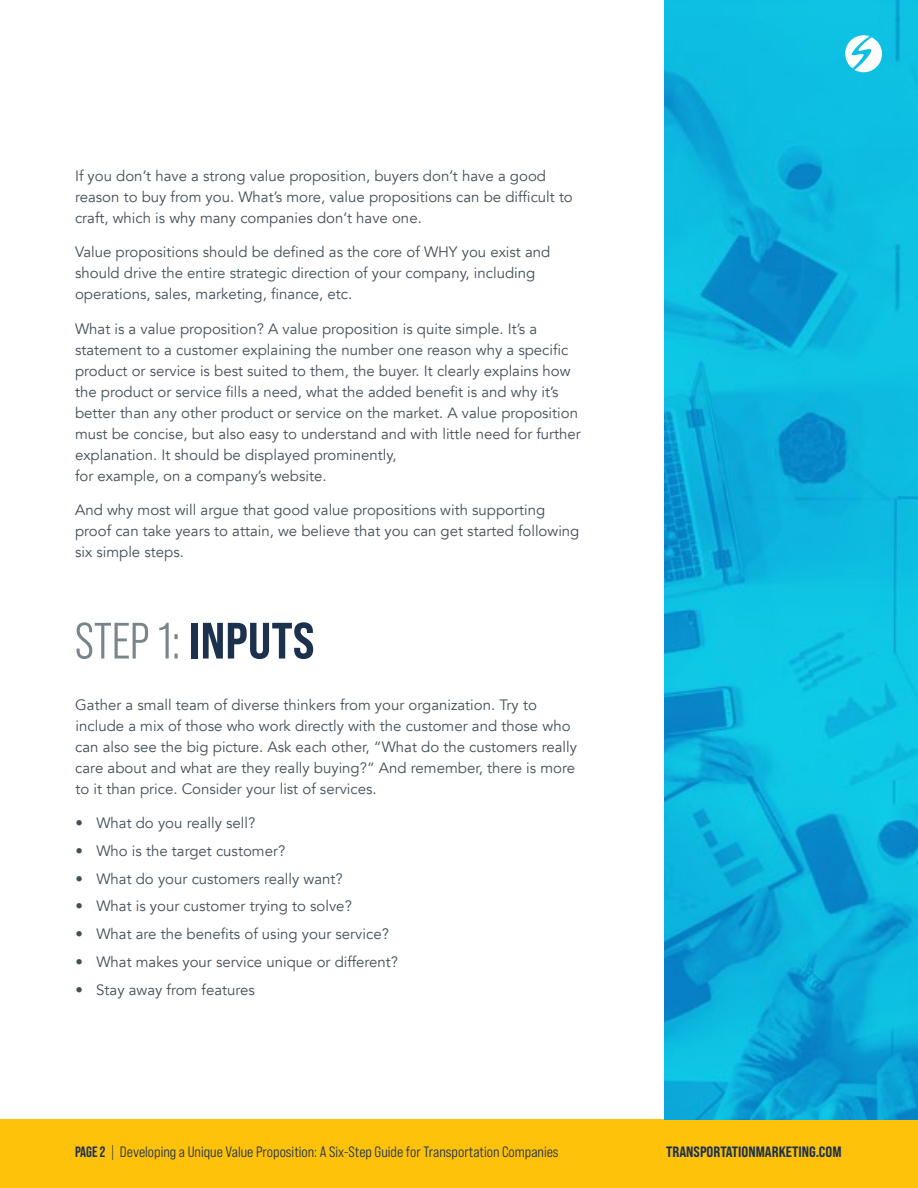
<style>
.page{position:relative;width:918px;height:1188px;background:#fff}
.page>*{position:absolute;margin:0;border:0;box-sizing:border-box;transform-origin:0 0}
.t1{font:51px "Bebas Neue Pro Middle";color:#78858a}
.t2{font:15px/21px "Avenir";color:#435058}
.t3{font:15px "Bebas Neue Pro Sm E Md";color:#1c314d}
.t4{font:15px "Bebas Neue Pro Sm E Eb";color:#1c314d}
.s1{font-family:"Bebas Neue Pro Sm E Eb";color:#1c314d}
.s2{font-family:"Bebas Neue Pro";font-weight:700}
.s3{font-family:"Bebas Neue Pro"}
</style>
<div class="page">
<div style="left:0;top:1120px;width:918px;height:68px;background:#ffc20a"></div>
<img style="left:664px;top:0;width:254px;height:1120px">
<svg style="left:845px;top:35px;width:38px;height:37px"></svg>
<p class="t2" style="left:75px;top:165px;width:499px">If you don’t have a strong value proposition, buyers don’t have a good reason to buy from you. What’s more, value propositions can be difficult to craft, which is why many companies don’t have one.</p>
<p class="t2" style="left:75px;top:242px;width:477px">Value propositions should be defined as the core of WHY you exist and should drive the entire strategic direction of your company, including operations, sales, marketing, finance, etc.</p>
<p class="t2" style="left:75px;top:318px;width:507px">What is a value proposition? A value proposition is quite simple. It’s a statement to a customer explaining the number one reason why a specific product or service is best suited to them, the buyer. It clearly explains how the product or service fills a need, what the added benefit is and why it’s better than any other product or service on the market. A value proposition must be concise, but also easy to understand and with little need for further explanation. It should be displayed prominently,<br>for example, on a company’s website.</p>
<p class="t2" style="left:75px;top:500px;width:506px">And why most will argue that good value propositions with supporting proof can take years to attain, we believe that you can get started following six simple steps.</p>
<h1 class="t1" style="left:75px;top:612px;width:241px">STEP 1: <span class="s1">INPUTS</span></h1>
<p class="t2" style="left:75px;top:694px;width:503px">Gather a small team of diverse thinkers from your organization. Try to include a mix of those who work directly with the customer and those who can also see the big picture. Ask each other, “What do the customers really care about and what are they really buying?” And remember, there is more to it than price. Consider your list of services.</p>
<p class="t2" style="left:75px;top:813px;width:181px">• What do you really sell?</p>
<p class="t2" style="left:75px;top:841px;width:211px">• Who is the target customer?</p>
<p class="t2" style="left:75px;top:868px;width:269px">• What do your customers really want?</p>
<p class="t2" style="left:75px;top:896px;width:278px">• What is your customer trying to solve?</p>
<p class="t2" style="left:75px;top:924px;width:315px">• What are the benefits of using your service?</p>
<p class="t2" style="left:75px;top:952px;width:324px">• What makes your service unique or different?</p>
<p class="t2" style="left:75px;top:979px;width:181px">• Stay away from features</p>
<p class="t3" style="left:75px;top:1143px;width:485px"><span class="s2">PAGE 2</span> <span class="s3">|</span> Developing a Unique Value Proposition: A Six-Step Guide for Transportation Companies</p>
<p class="t4" style="left:666px;top:1143px;width:177px">TRANSPORTATIONMARKETING.COM</p>
</div>
